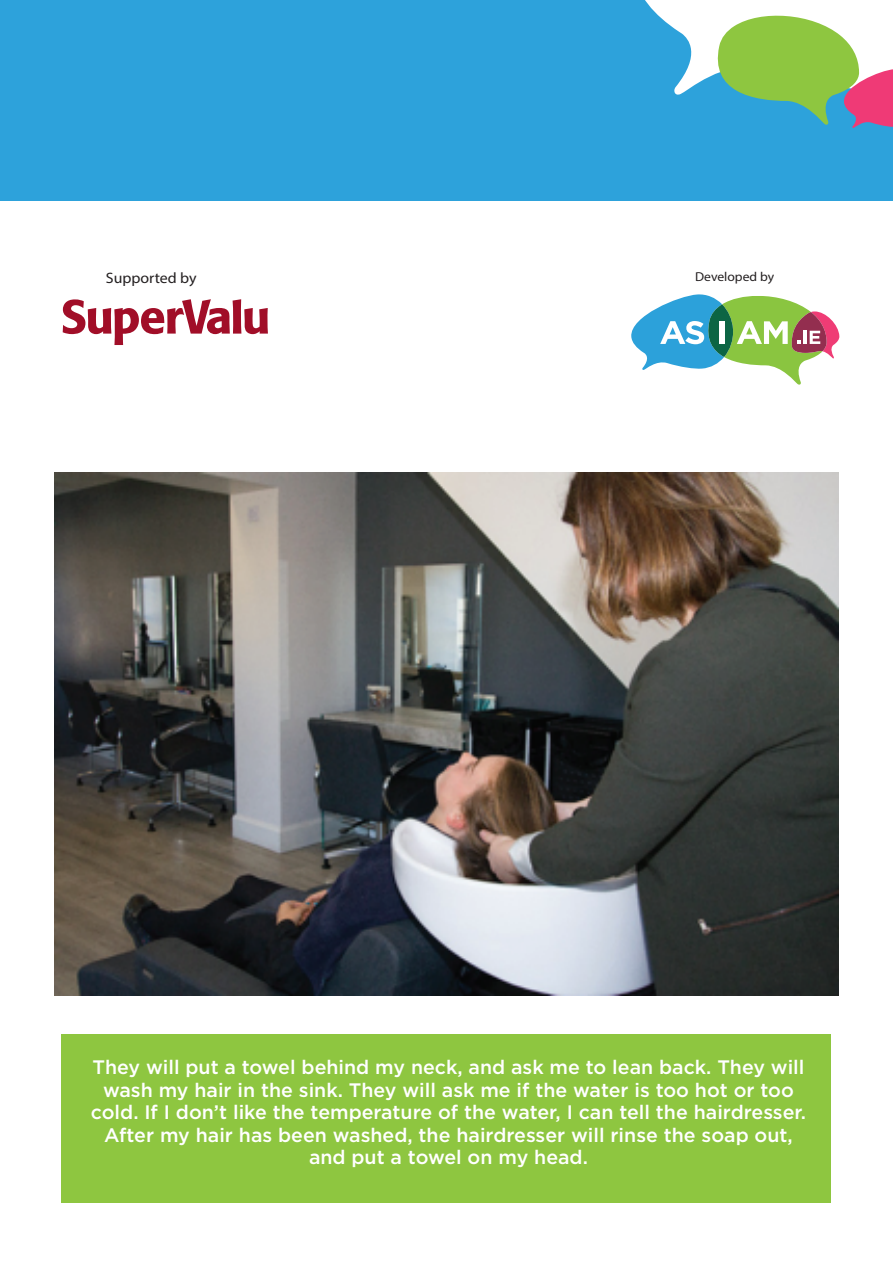
<style>
.page{position:relative;width:893px;height:1263px;background:#fff}
.page>*{position:absolute;margin:0;border:0;box-sizing:border-box;transform-origin:0 0}
.t1{font:500 19.5px/22.5px "Gotham HTF";color:#fff;text-align:center}
.t2{font:15.15px "Myriad Pro";color:#231f20;scale:1.05 1}
.t3{font:12.9px "Myriad Pro";color:#231f20;scale:1.05 1}
</style>
<div class="page">
<div style="left:0;top:0;width:893px;height:200px;background:#2da2db"></div>
<svg style="left:645px;top:0;width:248px;height:128px"></svg>
<svg style="left:631px;top:294px;width:208px;height:91px"></svg>
<svg style="left:63px;top:299px;width:205px;height:46px"></svg>
<img style="left:54px;top:472px;width:785px;height:523px">
<div style="left:62px;top:1034px;width:769px;height:169px;background:#8ec640"></div>
<p class="t2" style="left:106px;top:268px;width:88px">Supported by</p>
<p class="t3" style="left:695px;top:268px;width:77px">Developed by</p>
<p class="t1" style="left:91px;top:1056px;width:717px">They will put a towel behind my neck, and ask me to lean back. They will wash my hair in the sink. They will ask me if the water is too hot or too cold. If I don’t like the temperature of the water, I can tell the hairdresser.<br>After my hair has been washed, the hairdresser will rinse the soap out, and put a towel on my head.</p>
</div>
